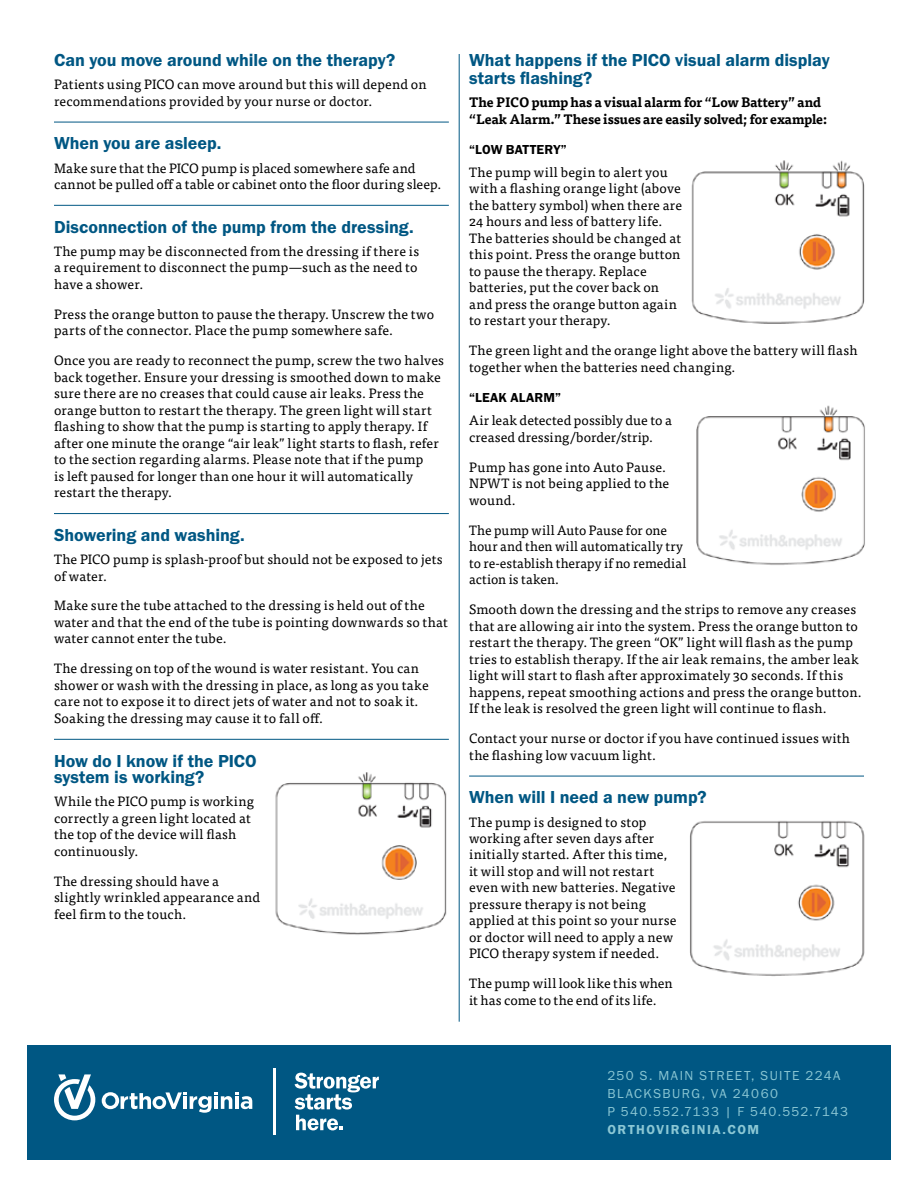
<style>
.page{position:relative;width:918px;height:1188px;background:#fff}
.page>*{position:absolute;margin:0;border:0;box-sizing:border-box;transform-origin:0 0}
.t1{font:18px/16.5px "Franklin Gothic URW Dem";letter-spacing:-.005em;color:#005783}
.t2{font:13.5px/16.5px "Tisa Pro";letter-spacing:.015em;color:#000}
.t3{font:700 13.5px/16.5px "Tisa Pro";letter-spacing:-.01em;color:#000}
.t4{font:13.5px/18px "Franklin Gothic URW Boo";letter-spacing:.1em;color:#8bc7d4}
.t5{font:13.5px "Franklin Gothic URW Dem";letter-spacing:.01em;color:#000}
.t6{font:13.5px "Franklin Gothic URW Dem";letter-spacing:.115em;color:#8bc7d4}
</style>
<div class="page">
<div style="left:27px;top:1045px;width:864px;height:115px;background:#005783"></div>
<svg style="left:102px;top:1092px;width:150px;height:21px"></svg>
<svg style="left:54px;top:1074px;width:41px;height:46px"></svg>
<svg style="left:295px;top:1073px;width:84px;height:57px"></svg>
<hr style="left:273px;top:1068px;width:3px;height:67px;background:#fff">
<hr style="left:54px;top:122px;width:395px;height:1px;background:#005783">
<hr style="left:54px;top:205px;width:395px;height:1px;background:#005783">
<hr style="left:54px;top:513px;width:395px;height:1px;background:#005783">
<hr style="left:54px;top:739px;width:395px;height:1px;background:#005783">
<hr style="left:469px;top:776px;width:395px;height:1px;background:#005783">
<img style="left:275px;top:772px;width:172px;height:163px">
<img style="left:691px;top:160px;width:174px;height:164px">
<img style="left:696px;top:405px;width:169px;height:160px">
<img style="left:690px;top:820px;width:175px;height:156px">
<hr style="left:459px;top:54px;width:1px;height:968px;background:#005783">
<h1 class="t1" style="left:54px;top:51px;width:343px">Can you move around while on the therapy?</h1>
<p class="t2" style="left:54px;top:75px;width:374px">Patients using PICO can move around but this will depend on recommendations provided by your nurse or doctor.</p>
<h1 class="t1" style="left:54px;top:135px;width:169px">When you are asleep.</h1>
<p class="t2" style="left:54px;top:159px;width:389px">Make sure that the PICO pump is placed somewhere safe and cannot be pulled off a table or cabinet onto the floor during sleep.</p>
<h1 class="t1" style="left:54px;top:218px;width:361px">Disconnection of the pump from the dressing.</h1>
<p class="t2" style="left:54px;top:242px;width:367px">The pump may be disconnected from the dressing if there is a requirement to disconnect the pump—such as the need to have a shower.</p>
<p class="t2" style="left:54px;top:305px;width:382px">Press the orange button to pause the therapy. Unscrew the two parts of the connector. Place the pump somewhere safe.</p>
<p class="t2" style="left:54px;top:351px;width:392px">Once you are ready to reconnect the pump, screw the two halves back together. Ensure your dressing is smoothed down to make sure there are no creases that could cause air leaks. Press the orange button to restart the therapy. The green light will start flashing to show that the pump is starting to apply therapy. If after one minute the orange “air leak” light starts to flash, refer to the section regarding alarms. Please note that if the pump<br>is left paused for longer than one hour it will automatically restart the therapy.</p>
<h1 class="t1" style="left:54px;top:526px;width:192px">Showering and washing.</h1>
<p class="t2" style="left:54px;top:550px;width:390px">The PICO pump is splash-proof but should not be exposed to jets of water.</p>
<p class="t2" style="left:54px;top:597px;width:395px">Make sure the tube attached to the dressing is held out of the water and that the end of the tube is pointing downwards so that water cannot enter the tube.</p>
<p class="t2" style="left:54px;top:660px;width:376px">The dressing on top of the wound is water resistant. You can shower or wash with the dressing in place, as long as you take care not to expose it to direct jets of water and not to soak it.<br>Soaking the dressing may cause it to fall off.</p>
<h1 class="t1" style="left:54px;top:752px;width:204px">How do I know if the PICO system is working?</h1>
<p class="t2" style="left:54px;top:792px;width:202px">While the PICO pump is working correctly a green light located at the top of the device will flash continuously.</p>
<p class="t2" style="left:54px;top:872px;width:208px">The dressing should have a slightly wrinkled appearance and feel firm to the touch.</p>
<h1 class="t1" style="left:469px;top:51px;width:362px;line-height:18px">What happens if the PICO visual alarm display starts flashing?</h1>
<p class="t3" style="left:469px;top:93px;width:360px">The PICO pump has a visual alarm for “Low Battery” and “Leak Alarm.” These issues are easily solved; for example:</p>
<p class="t5" style="left:469px;top:141px;width:99px">“LOW BATTERY”</p>
<p class="t2" style="left:469px;top:163px;width:215px">The pump will begin to alert you with a flashing orange light (above the battery symbol) when there are<br>24 hours and less of battery life.<br>The batteries should be changed at this point. Press the orange button to pause the therapy. Replace batteries, put the cover back on and press the orange button again to restart your therapy.</p>
<p class="t2" style="left:469px;top:342px;width:390px">The green light and the orange light above the battery will flash together when the batteries need changing.</p>
<p class="t5" style="left:469px;top:389px;width:94px">“LEAK ALARM”</p>
<p class="t2" style="left:469px;top:411px;width:204px">Air leak detected possibly due to a creased dressing/border/strip.</p>
<p class="t2" style="left:469px;top:458px;width:202px">Pump has gone into Auto Pause.<br>NPWT is not being applied to the wound.</p>
<p class="t2" style="left:469px;top:521px;width:219px">The pump will Auto Pause for one hour and then will automatically try to re-establish therapy if no remedial action is taken.</p>
<p class="t2" style="left:469px;top:600px;width:394px">Smooth down the dressing and the strips to remove any creases that are allowing air into the system. Press the orange button to restart the therapy. The green “OK” light will flash as the pump tries to establish therapy. If the air leak remains, the amber leak light will start to flash after approximately 30 seconds. If this happens, repeat smoothing actions and press the orange button.<br>If the leak is resolved the green light will continue to flash.</p>
<p class="t2" style="left:469px;top:729px;width:382px">Contact your nurse or doctor if you have continued issues with the flashing low vacuum light.</p>
<h1 class="t1" style="left:469px;top:789px;width:239px">When will I need a new pump?</h1>
<p class="t2" style="left:469px;top:813px;width:209px">The pump is designed to stop working after seven days after initially started. After this time, it will stop and will not restart even with new batteries. Negative pressure therapy is not being applied at this point so your nurse or doctor will need to apply a new<br>PICO therapy system if needed.</p>
<p class="t2" style="left:469px;top:975px;width:205px">The pump will look like this when it has come to the end of its life.</p>
<p class="t4" style="left:608px;top:1066px;width:242px">250 S. MAIN STREET, SUITE 224A<br>BLACKSBURG, VA 24060<br>P 540.552.7133 | F 540.552.7143</p>
<p class="t6" style="left:608px;top:1121px;width:153px">ORTHOVIRGINIA.COM</p>
</div>
